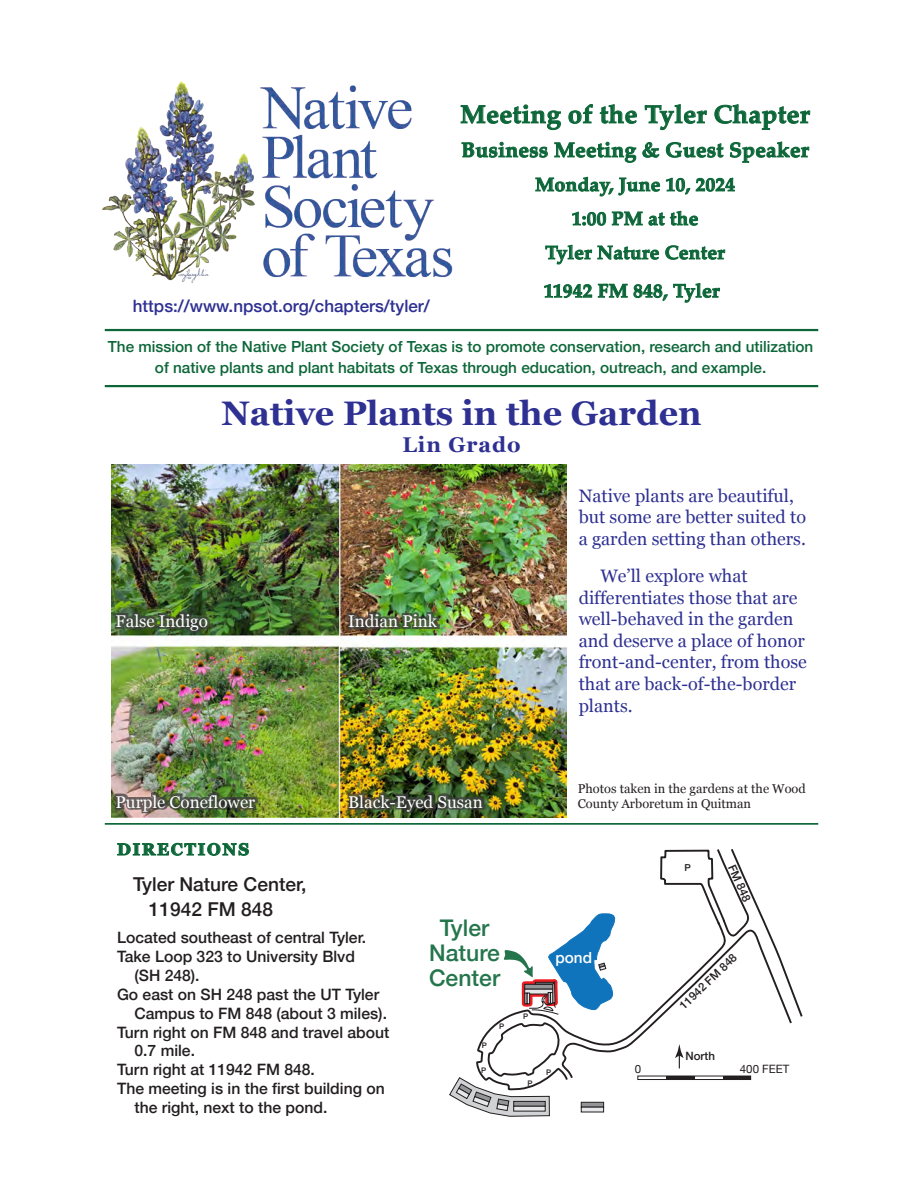
<style>
.page{position:relative;width:918px;height:1188px;background:#fff}
.page>*{position:absolute;margin:0;border:0;box-sizing:border-box;transform-origin:0 0}
.t1{font:700 34.05px "Georgia";color:#2e3092}
.t2{font:700 25.5px "Palatino";letter-spacing:.015em;color:#0c6638}
.t3{font:500 22.95px/24.9px "Helvetica Neue";color:#0c6638;text-align:center}
.t4{font:700 21.3px "Georgia";letter-spacing:.045em;color:#2e3092}
.t5{font:700 20.85px "Palatino";letter-spacing:.015em;color:#0c6638}
.t6{font:700 19.2px/34px "Palatino";letter-spacing:.015em;color:#0c6638;text-align:center}
.t7{font:500 19.2px/25.5px "Helvetica Neue";color:#231f20}
.t8{font:18px/21.6px "Georgia";color:#2e3092}
.t9{font:16.95px "Georgia";color:#fff}
.t10{font:500 16.95px "Helvetica Neue";color:#2e3092}
.t11{font:700 16.5px "Georgia";letter-spacing:.115em;color:#0c6638}
.t12{font:500 15.75px "Helvetica Neue";color:#231f20}
.t13{font:500 15.3px/21.3px "Helvetica Neue";color:#0c6638;text-align:center}
.t14{font:500 15.3px "Helvetica Neue";color:#fff}
.t15{font:12.75px/15.3px "Georgia";color:#231f20}
.t16{font:500 11.55px "Helvetica Neue";color:#231f20}
.t17{font:11.55px "Helvetica Neue";color:#231f20}
.t18{font:500 9.6px "Helvetica Neue";color:#231f20}
.t19{font:500 7.65px "Helvetica Neue";color:#231f20}
</style>
<div class="page">
<svg style="left:117px;top:843px;width:132px;height:13px"></svg>
<svg style="left:449px;top:849px;width:354px;height:268px"></svg>
<hr style="left:105px;top:329px;width:713px;height:2px;background:#0c6638">
<hr style="left:105px;top:385px;width:713px;height:2px;background:#0c6638">
<hr style="left:105px;top:823px;width:713px;height:2px;background:#0c6638">
<svg style="left:461px;top:105px;width:100px;height:25px"></svg>
<svg style="left:569px;top:104px;width:24px;height:20px"></svg>
<svg style="left:600px;top:104px;width:37px;height:20px"></svg>
<svg style="left:462px;top:142px;width:86px;height:16px"></svg>
<svg style="left:555px;top:141px;width:81px;height:22px"></svg>
<svg style="left:643px;top:104px;width:167px;height:59px"></svg>
<svg style="left:536px;top:177px;width:77px;height:20px"></svg>
<svg style="left:619px;top:178px;width:41px;height:17px"></svg>
<svg style="left:666px;top:178px;width:24px;height:16px"></svg>
<svg style="left:696px;top:177px;width:39px;height:15px"></svg>
<svg style="left:572px;top:212px;width:34px;height:14px"></svg>
<svg style="left:612px;top:212px;width:30px;height:13px"></svg>
<svg style="left:649px;top:210px;width:49px;height:16px"></svg>
<svg style="left:546px;top:245px;width:46px;height:20px"></svg>
<svg style="left:598px;top:245px;width:61px;height:15px"></svg>
<svg style="left:665px;top:245px;width:60px;height:15px"></svg>
<svg style="left:544px;top:283px;width:48px;height:16px"></svg>
<svg style="left:598px;top:284px;width:29px;height:14px"></svg>
<svg style="left:634px;top:283px;width:86px;height:20px"></svg>
<img style="left:102px;top:82px;width:351px;height:201px">
<img style="left:112px;top:465px;width:455px;height:352px">
<svg style="left:114px;top:610px;width:100px;height:26px;background:#445b37"></svg>
<img style="left:345px;top:610px;width:97px;height:23px">
<img style="left:345px;top:778px;width:141px;height:37px">
<img style="left:114px;top:772px;width:148px;height:43px">
<p class="t10" style="left:133px;top:292px;width:299px">https://www.npsot.org/chapters/tyler/</p>
<h2 class="t2" style="left:460px;top:93px;width:351px">Meeting of the Tyler Chapter</h2>
<h3 class="t5" style="left:461px;top:132px;width:349px">Business Meeting &amp; Guest Speaker</h3>
<p class="t6" style="left:535px;top:167px;width:201px">Monday, June 10, 2024<br>1:00 PM at the<br>Tyler Nature Center</p>
<p class="t6" style="left:544px;top:273px;width:177px">11942 FM 848, Tyler</p>
<p class="t13" style="left:108px;top:335px;width:707px">The mission of the Native Plant Society of Texas is to promote conservation, research and utilization of native plants and plant habitats of Texas through education, outreach, and example.</p>
<h1 class="t1" style="left:221px;top:387px;width:482px">Native Plants in the Garden</h1>
<h3 class="t4" style="left:402px;top:429px;width:120px">Lin Grado</h3>
<p class="t8" style="left:579px;top:484px;width:229px">Native plants are beautiful, but some are better suited to a garden setting than others.</p>
<p class="t8" style="left:579px;top:564px;width:230px;text-indent:22px">We’ll explore what differentiates those that are well-behaved in the garden and deserve a place of honor front-and-center, from those that are back-of-the-border plants.</p>
<p class="t9" style="left:116px;top:609px;width:94px">False Indigo</p>
<p class="t9" style="left:348px;top:609px;width:90px">Indian Pink</p>
<p class="t9" style="left:116px;top:789px;width:141px">Purple Coneflower</p>
<p class="t9" style="left:348px;top:789px;width:136px">Black-Eyed Susan</p>
<p class="t11" style="left:117px;top:837px;width:134px">DIRECTIONS</p>
<p class="t7" style="left:149px;top:870px;width:159px;text-indent:-16px">Tyler Nature Center,<br>11942 FM 848</p>
<p class="t12" style="left:117px;top:925px;width:251px">Located southeast of central Tyler.</p>
<p class="t12" style="left:117px;top:944px;width:239px">Take Loop 323 to University Blvd</p>
<p class="t12" style="left:135px;top:963px;width:67px">(SH 248).</p>
<p class="t12" style="left:117px;top:982px;width:264px">Go east on SH 248 past the UT Tyler</p>
<p class="t12" style="left:135px;top:1001px;width:254px">Campus to FM 848 (about 3 miles).</p>
<p class="t12" style="left:117px;top:1019px;width:274px">Turn right on FM 848 and travel about</p>
<p class="t12" style="left:135px;top:1038px;width:62px">0.7 mile.</p>
<p class="t12" style="left:117px;top:1057px;width:199px">Turn right at 11942 FM 848.</p>
<p class="t12" style="left:117px;top:1076px;width:269px">The meeting is in the first building on</p>
<p class="t12" style="left:135px;top:1095px;width:194px">the right, next to the pond.</p>
<h3 class="t3" style="left:429px;top:913px;width:73px">Tyler<br>Nature<br>Center</h3>
<p class="t19" style="left:482px;top:1039px;width:7px">P</p>
<p class="t19" style="left:481px;top:1064px;width:7px">P</p>
<p class="t19" style="left:499px;top:1020px;width:7px">P</p>
<p class="t15" style="left:578px;top:780px;width:230px">Photos taken in the gardens at the Wood<br>County Arboretum in Quitman</p>
<p class="t18" style="left:685px;top:860px;width:8px">P</p>
<p class="t16" style="left:740px;top:861px;width:41px;rotate:66deg">FM 848</p>
<p class="t19" style="left:523px;top:1010px;width:7px">P</p>
<p class="t19" style="left:528px;top:1077px;width:7px">P</p>
<p class="t14" style="left:556px;top:945px;width:38px">pond</p>
<p class="t16" style="left:675px;top:1000px;width:76px;rotate:-44deg">11942 FM 848</p>
<p class="t16" style="left:685px;top:1047px;width:31px">North</p>
<p class="t19" style="left:546px;top:1066px;width:7px">P</p>
<p class="t17" style="left:635px;top:1061px;width:8px">0</p>
<p class="t17" style="left:740px;top:1061px;width:51px">400 FEET</p>
</div>
